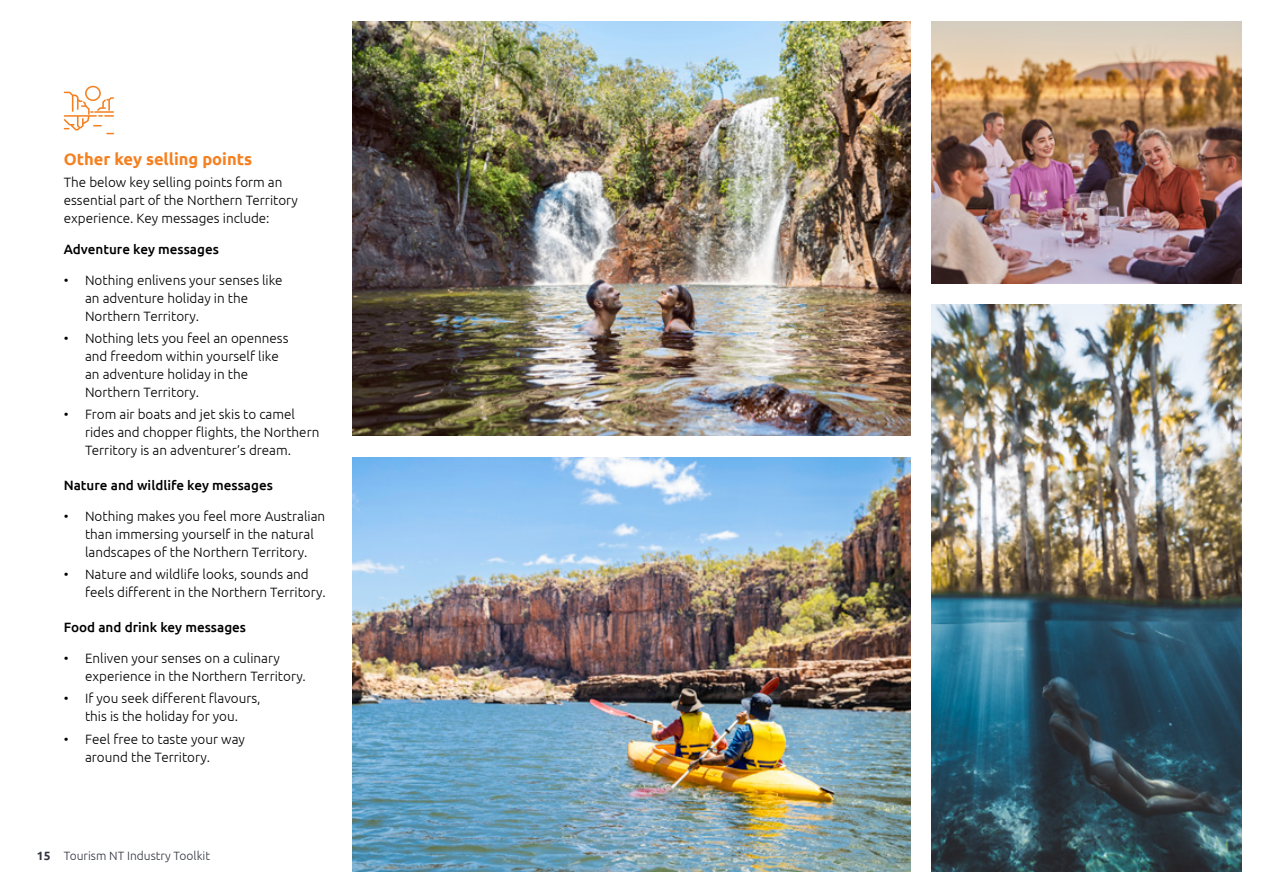
<style>
.page{position:relative;width:1263px;height:893px;background:#fff}
.page>*{position:absolute;margin:0;border:0;box-sizing:border-box;transform-origin:0 0}
.t1{font:700 16.5px "Ubuntu";color:#f58020}
.t2{font:300 13.5px/18px "Ubuntu";color:#000}
.t3{font:500 13.5px "Ubuntu";color:#000}
.t4{font:300 12px "Ubuntu";color:#343741}
.s1{font-weight:700}
</style>
<div class="page">
<img style="left:931px;top:305px;width:311px;height:567px">
<img style="left:353px;top:21px;width:557px;height:415px">
<img style="left:931px;top:21px;width:311px;height:262px">
<img style="left:353px;top:458px;width:557px;height:413px">
<svg style="left:64px;top:86px;width:50px;height:48px"></svg>
<p class="t1" style="left:64px;top:149px;width:190px">Other key selling points</p>
<p class="t2" style="left:64px;top:173px;width:236px">The below key selling points form an essential part of the Northern Territory experience. Key messages include:</p>
<p class="t3" style="left:64px;top:241px;width:157px">Adventure key messages</p>
<p class="t2" style="left:85px;top:271px;width:199px;text-indent:-21px">• Nothing enlivens your senses like an adventure holiday in the<br>Northern Territory.</p>
<p class="t2" style="left:85px;top:329px;width:205px;text-indent:-21px">• Nothing lets you feel an openness and freedom within yourself like an adventure holiday in the<br>Northern Territory.</p>
<p class="t2" style="left:85px;top:405px;width:236px;text-indent:-21px">• From air boats and jet skis to camel rides and chopper flights, the Northern<br>Territory is an adventurer’s dream.</p>
<p class="t3" style="left:64px;top:477px;width:211px">Nature and wildlife key messages</p>
<p class="t2" style="left:85px;top:507px;width:242px;text-indent:-21px">• Nothing makes you feel more Australian than immersing yourself in the natural landscapes of the Northern Territory.</p>
<p class="t2" style="left:85px;top:565px;width:242px;text-indent:-21px">• Nature and wildlife looks, sounds and feels different in the Northern Territory.</p>
<p class="t3" style="left:64px;top:619px;width:184px">Food and drink key messages</p>
<p class="t2" style="left:85px;top:649px;width:222px;text-indent:-21px">• Enliven your senses on a culinary experience in the Northern Territory.</p>
<p class="t2" style="left:64px;top:689px;width:198px;text-align:center">• If you seek different flavours, this is the holiday for you.</p>
<p class="t2" style="left:85px;top:729px;width:161px;text-indent:-21px">• Feel free to taste your way around the Territory.</p>
<p class="t4" style="left:37px;top:848px;width:175px"><span class="s1">15</span> Tourism NT Industry Toolkit</p>
</div>
